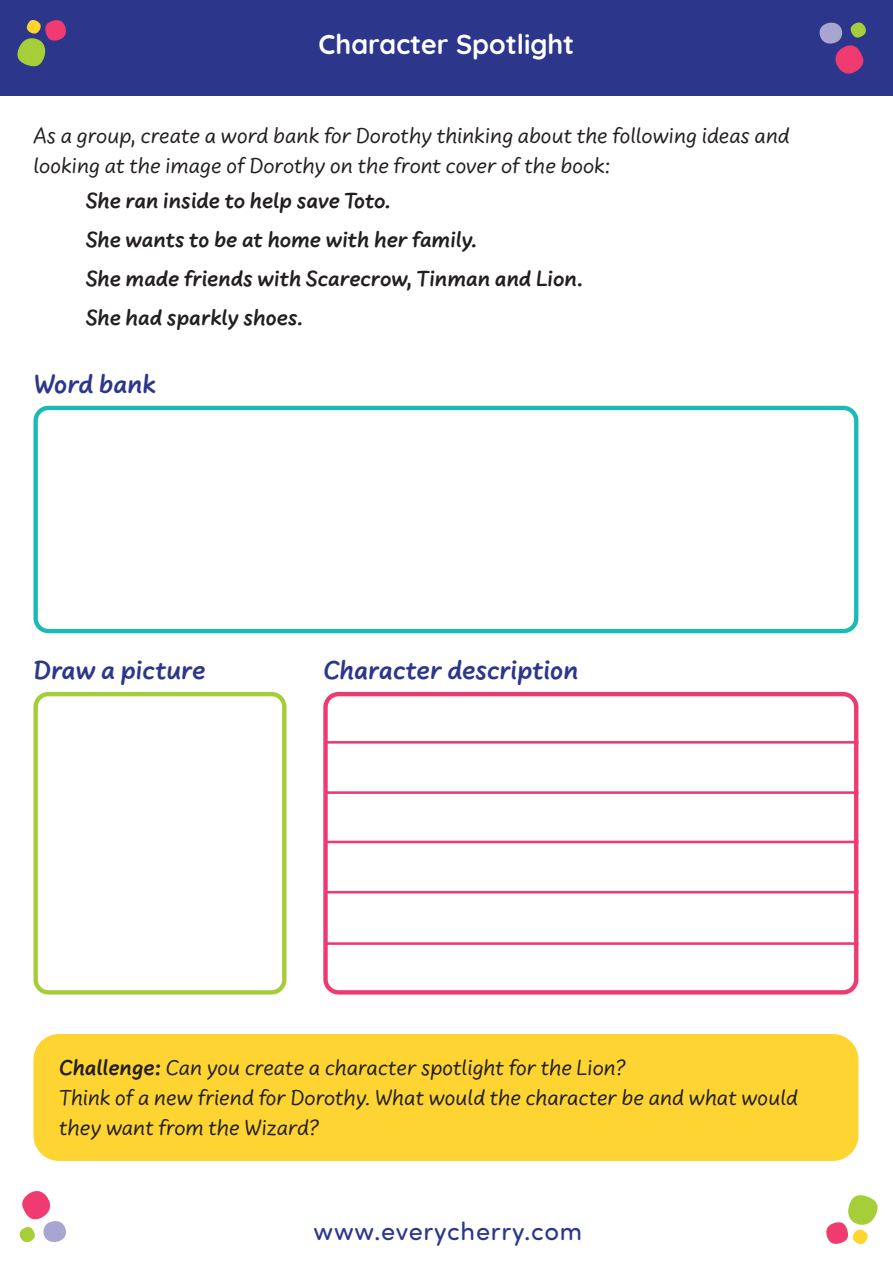
<style>
.page{position:relative;width:893px;height:1263px;background:#fff}
.page>*{position:absolute;margin:0;border:0;box-sizing:border-box;transform-origin:0 0}
.Heading{font:700 27.3px "Uberhand Pro";color:#2c378c}
.Page_Title{font:700 27.3px "Quicksand";color:#fff}
.t1{font:25.5px "Sofia Pro Soft";letter-spacing:.03em;color:#2c378c}
.Body{font:22.65px/30px "Uberhand Pro";color:#231f20}
.Body-2{font:700 22.65px "Uberhand Pro";color:#231f20}
.s1{font-weight:700}
</style>
<div class="page">
<svg style="left:826px;top:1195px;width:52px;height:50px"></svg>
<svg style="left:19px;top:1191px;width:47px;height:52px"></svg>
<div style="left:0;top:0;width:893px;height:96px;background:#2c378c"></div>
<svg style="left:17px;top:20px;width:49px;height:47px"></svg>
<svg style="left:819px;top:22px;width:47px;height:52px"></svg>
<div style="left:33px;top:406px;width:825px;height:227px;border:4px solid #1abbb4;border-radius:13px"></div>
<div style="left:33px;top:692px;width:253px;height:302px;border:4px solid #a5cd3a;border-radius:13px"></div>
<div style="left:323px;top:692px;width:535px;height:302px;border:4px solid #ef3971;border-radius:13px"></div>
<hr style="left:326px;top:841px;width:532px;height:2px;background:#ef3971">
<hr style="left:326px;top:891px;width:532px;height:2px;background:#ef3971">
<hr style="left:326px;top:942px;width:532px;height:3px;background:#ef3971">
<hr style="left:326px;top:741px;width:532px;height:3px;background:#ef3971">
<hr style="left:326px;top:791px;width:532px;height:3px;background:#ef3971">
<div style="left:33px;top:1034px;width:825px;height:127px;background:#fdd432;border-radius:26px"></div>
<p class="Page_Title" style="left:319px;top:22px;width:257px">Character Spotlight</p>
<p class="Body" style="left:33px;top:120px;width:758px">As a group, create a word bank for Dorothy thinking about the following ideas and looking at the image of Dorothy on the front cover of the book:</p>
<p class="Body-2" style="left:86px;top:183px;width:307px">She ran inside to help save Toto.</p>
<p class="Body-2" style="left:86px;top:222px;width:393px">She wants to be at home with her family.</p>
<p class="Body-2" style="left:86px;top:261px;width:499px">She made friends with Scarecrow, Tinman and Lion.</p>
<p class="Body-2" style="left:86px;top:300px;width:219px">She had sparkly shoes.</p>
<p class="Heading" style="left:33px;top:364px;width:124px">Word bank</p>
<p class="Heading" style="left:33px;top:650px;width:174px">Draw a picture</p>
<p class="Heading" style="left:323px;top:650px;width:257px">Character description</p>
<p class="Body" style="left:59px;top:1051px;width:568px"><span class="s1">Challenge:</span> Can you create a character spotlight for the Lion?</p>
<p class="Body" style="left:59px;top:1081px;width:740px">Think of a new friend for Dorothy. What would the character be and what would they want from the Wizard?</p>
<p class="t1" style="left:314px;top:1214px;width:270px">www.everycherry.com</p>
</div>
